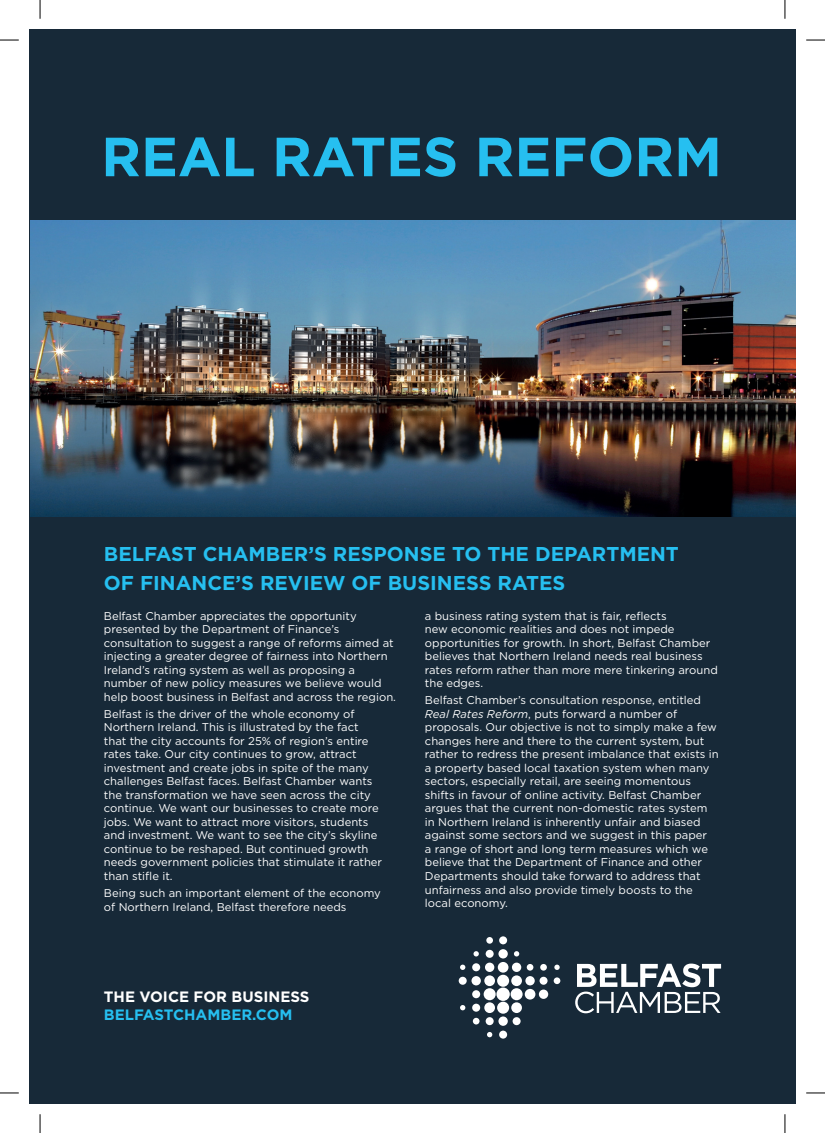
<style>
.page{position:relative;width:825px;height:1133px;background:#fff}
.page>*{position:absolute;margin:0;border:0;box-sizing:border-box;transform-origin:0 0}
.t1{font:700 55px "Gotham";color:#26bff0}
.t2{font:700 20px/28.8px "Gotham";color:#26bff0}
.t3{font:700 15px "Gotham";color:#fff}
.t4{font:700 15px "Gotham";color:#26bff0}
.t5{font:11.25px/13.5px "Gotham";color:#fff}
.s1{font-style:italic}
</style>
<div class="page">
<div style="left:29px;top:29px;width:766px;height:1074px;background:#172938"></div>
<div style="left:484px;top:975px;width:10px;height:11px;background:#fff;border-radius:50%"></div>
<svg style="left:473px;top:951px;width:5px;height:5px"></svg>
<svg style="left:484px;top:962px;width:10px;height:9px"></svg>
<div style="left:472px;top:963px;width:8px;height:8px;background:#fff;border-radius:50%"></div>
<svg style="left:485px;top:949px;width:8px;height:8px"></svg>
<svg style="left:486px;top:937px;width:6px;height:6px"></svg>
<div style="left:472px;top:990px;width:8px;height:8px;background:#fff;border-radius:50%"></div>
<svg style="left:472px;top:1017px;width:7px;height:7px"></svg>
<div style="left:472px;top:1003px;width:8px;height:8px;background:#fff;border-radius:50%"></div>
<div style="left:497px;top:974px;width:12px;height:12px;background:#fff;border-radius:50%"></div>
<svg style="left:460px;top:1005px;width:5px;height:5px"></svg>
<div style="left:539px;top:976px;width:8px;height:8px;background:#fff;border-radius:50%"></div>
<svg style="left:460px;top:964px;width:5px;height:5px"></svg>
<div style="left:458px;top:976px;width:8px;height:8px;background:#fff;border-radius:50%"></div>
<svg style="left:554px;top:964px;width:5px;height:5px"></svg>
<svg style="left:511px;top:962px;width:10px;height:9px"></svg>
<svg style="left:514px;top:951px;width:5px;height:5px"></svg>
<div style="left:525px;top:976px;width:9px;height:9px;background:#fff;border-radius:50%"></div>
<svg style="left:526px;top:963px;width:7px;height:7px"></svg>
<svg style="left:497px;top:961px;width:11px;height:11px"></svg>
<svg style="left:540px;top:963px;width:6px;height:7px"></svg>
<div style="left:498px;top:949px;width:9px;height:9px;background:#fff;border-radius:50%"></div>
<div style="left:511px;top:975px;width:10px;height:11px;background:#fff;border-radius:50%"></div>
<div style="left:499px;top:936px;width:8px;height:8px;background:#fff;border-radius:50%"></div>
<div style="left:471px;top:976px;width:9px;height:9px;background:#fff;border-radius:50%"></div>
<svg style="left:487px;top:1032px;width:5px;height:5px"></svg>
<div style="left:553px;top:977px;width:7px;height:7px;background:#fff;border-radius:50%"></div>
<div style="left:499px;top:1030px;width:8px;height:8px;background:#fff;border-radius:50%"></div>
<div style="left:483px;top:988px;width:12px;height:12px;background:#fff;border-radius:50%"></div>
<div style="left:498px;top:1016px;width:9px;height:9px;background:#fff;border-radius:50%"></div>
<div style="left:497px;top:1001px;width:12px;height:12px;background:#fff;border-radius:50%"></div>
<div style="left:484px;top:1002px;width:10px;height:10px;background:#fff;border-radius:50%"></div>
<div style="left:485px;top:1017px;width:8px;height:8px;background:#fff;border-radius:50%"></div>
<div style="left:511px;top:1002px;width:10px;height:10px;background:#fff;border-radius:50%"></div>
<div style="left:510px;top:988px;width:12px;height:12px;background:#fff;border-radius:50%"></div>
<svg style="left:538px;top:989px;width:10px;height:9px"></svg>
<div style="left:496px;top:987px;width:13px;height:13px;background:#fff;border-radius:50%"></div>
<svg style="left:524px;top:988px;width:11px;height:11px"></svg>
<div style="left:512px;top:1017px;width:8px;height:8px;background:#fff;border-radius:50%"></div>
<svg style="left:575px;top:963px;width:145px;height:50px"></svg>
<img style="left:31px;top:221px;width:764px;height:296px">
<svg style="left:0;top:39px;width:19px;height:2px"></svg>
<svg style="left:806px;top:39px;width:18px;height:2px"></svg>
<svg style="left:0;top:1092px;width:19px;height:1px"></svg>
<svg style="left:806px;top:1092px;width:18px;height:1px"></svg>
<svg style="left:39px;top:0;width:2px;height:19px"></svg>
<svg style="left:39px;top:1114px;width:2px;height:18px"></svg>
<svg style="left:784px;top:0;width:1px;height:19px"></svg>
<svg style="left:784px;top:1114px;width:1px;height:18px"></svg>
<h1 class="t1" style="left:101px;top:120px;width:622px">REAL RATES REFORM</h1>
<h2 class="t2" style="left:104px;top:539px;width:576px">BELFAST CHAMBER’S RESPONSE TO THE DEPARTMENT<br>OF FINANCE’S REVIEW OF BUSINESS RATES</h2>
<p class="t5" style="left:104px;top:609px;width:293px">Belfast Chamber appreciates the opportunity presented by the Department of Finance’s consultation to suggest a range of reforms aimed at injecting a greater degree of fairness into Northern Ireland’s rating system as well as proposing a number of new policy measures we believe would help boost business in Belfast and across the region.</p>
<p class="t5" style="left:104px;top:707px;width:279px">Belfast is the driver of the whole economy of Northern Ireland. This is illustrated by the fact that the city accounts for 25% of region’s entire rates take. Our city continues to grow, attract investment and create jobs in spite of the many challenges Belfast faces. Belfast Chamber wants the transformation we have seen across the city continue. We want our businesses to create more jobs. We want to attract more visitors, students and investment. We want to see the city’s skyline continue to be reshaped. But continued growth needs government policies that stimulate it rather than stifle it.</p>
<p class="t5" style="left:104px;top:886px;width:278px">Being such an important element of the economy of Northern Ireland, Belfast therefore needs</p>
<p class="t5" style="left:424px;top:609px;width:294px">a business rating system that is fair, reflects<br>new economic realities and does not impede opportunities for growth. In short, Belfast Chamber believes that Northern Ireland needs real business rates reform rather than more mere tinkering around the edges.</p>
<p class="t5" style="left:424px;top:693px;width:295px">Belfast Chamber’s consultation response, entitled <span class="s1">Real Rates Reform</span>, puts forward a number of proposals. Our objective is not to simply make a few changes here and there to the current system, but rather to redress the present imbalance that exists in a property based local taxation system when many sectors, especially retail, are seeing momentous shifts in favour of online activity. Belfast Chamber argues that the current non-domestic rates system in Northern Ireland is inherently unfair and biased against some sectors and we suggest in this paper<br>a range of short and long term measures which we believe that the Department of Finance and other Departments should take forward to address that unfairness and also provide timely boosts to the local economy.</p>
<h3 class="t3" style="left:104px;top:986px;width:207px">THE VOICE FOR BUSINESS</h3>
<h3 class="t4" style="left:104px;top:1004px;width:190px">BELFASTCHAMBER.COM</h3>
</div>
